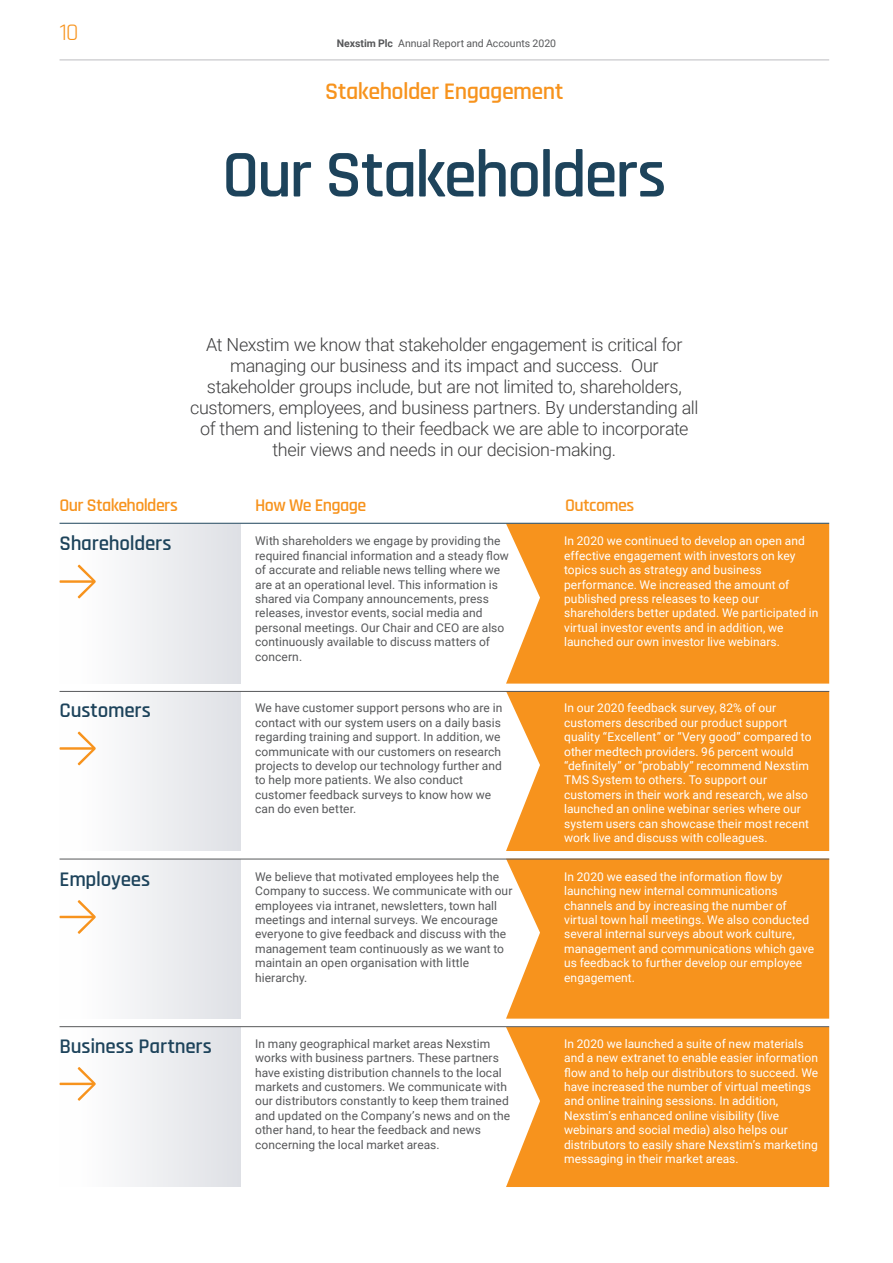
<style>
.page{position:relative;width:893px;height:1263px;background:#fff}
.page>*{position:absolute;margin:0;border:0;box-sizing:border-box;transform-origin:0 0}
.MainheadLevel1{font:600 67.5px "Rajdhani";letter-spacing:-.035em;color:#1d435b}
.RunningHead{font:600 24px "Rajdhani";letter-spacing:-.025em;color:#f7931d}
.t1{font:24px "Rajdhani";color:#f7931d}
.SubheadLevel1{font:600 21px "Rajdhani";letter-spacing:-.01em;color:#1d435b}
.IntroParagraphLevel1{font:300 18px/21px "Roboto";letter-spacing:-.02em;color:#3e3e3f;text-align:center}
.StakeholderTableHead{font:600 18px "Rajdhani";letter-spacing:-.035em;color:#f7931d}
.BodyText{font:12px/14.4px "Roboto";letter-spacing:.005em;color:#fff}
.BodyText-2{font:12px/14.4px "Roboto";letter-spacing:.005em;color:#57585a}
.t2{font:10.5px "Roboto";color:#57585a}
.s1{font-weight:700}
</style>
<div class="page">
<div style="left:60px;top:524px;width:181px;height:160px;background:linear-gradient(to right,#fff,#dee0e5)"></div>
<div style="left:60px;top:691px;width:181px;height:160px;background:linear-gradient(to right,#fff,#dee0e5)"></div>
<div style="left:60px;top:859px;width:181px;height:160px;background:linear-gradient(to right,#fff,#dee0e5)"></div>
<div style="left:60px;top:1027px;width:181px;height:160px;background:linear-gradient(to right,#fff,#dee0e5)"></div>
<div style="left:506px;top:524px;width:323px;height:160px;background:#f7931d"></div>
<div style="left:506px;top:692px;width:323px;height:159px;background:#f7931d"></div>
<div style="left:506px;top:860px;width:323px;height:159px;background:#f7931d"></div>
<div style="left:506px;top:1027px;width:323px;height:160px;background:#f7931d"></div>
<hr style="left:60px;top:523px;width:769px;height:1px;background:#1d435b">
<hr style="left:60px;top:691px;width:769px;height:1px;background:#57585a">
<hr style="left:60px;top:859px;width:769px;height:1px;background:#57585a">
<hr style="left:60px;top:1026px;width:769px;height:1px;background:#57585a">
<hr style="left:60px;top:60px;width:769px;height:1px;background:#bcbdc0">
<svg style="left:60px;top:565px;width:36px;height:33px"></svg>
<svg style="left:60px;top:732px;width:36px;height:33px"></svg>
<svg style="left:60px;top:900px;width:36px;height:34px"></svg>
<svg style="left:60px;top:1067px;width:36px;height:34px"></svg>
<hr style="left:892px;top:75px;width:1px;height:34px;background:#f7931d">
<h2 class="t1" style="left:60px;top:19px;width:21px">10</h2>
<p class="t2" style="left:337px;top:36px;width:221px"><span class="s1">Nexstim Plc</span> Annual Report and Accounts 2020</p>
<h2 class="RunningHead" style="left:325px;top:77px;width:240px">Stakeholder Engagement</h2>
<h1 class="MainheadLevel1" style="left:222px;top:135px;width:446px">Our Stakeholders</h1>
<h2 class="IntroParagraphLevel1" style="left:190px;top:333px;width:510px">At Nexstim we know that stakeholder engagement is critical for managing our business and its impact and success. Our stakeholder groups include, but are not limited to, shareholders, customers, employees, and business partners. By understanding all of them and listening to their feedback we are able to incorporate their views and needs in our decision-making.</h2>
<p class="StakeholderTableHead" style="left:60px;top:494px;width:120px">Our Stakeholders</p>
<p class="StakeholderTableHead" style="left:255px;top:494px;width:113px">How We Engage</p>
<p class="StakeholderTableHead" style="left:565px;top:494px;width:71px">Outcomes</p>
<h3 class="SubheadLevel1" style="left:60px;top:531px;width:113px">Shareholders</h3>
<p class="BodyText-2" style="left:255px;top:533px;width:255px">With shareholders we engage by providing the required financial information and a steady flow of accurate and reliable news telling where we are at an operational level. This information is shared via Company announcements, press releases, investor events, social media and personal meetings. Our Chair and CEO are also continuously available to discuss matters of concern.</p>
<p class="BodyText" style="left:564px;top:533px;width:256px">In 2020 we continued to develop an open and effective engagement with investors on key topics such as strategy and business performance. We increased the amount of published press releases to keep our shareholders better updated. We participated in virtual investor events and in addition, we launched our own investor live webinars.</p>
<h3 class="SubheadLevel1" style="left:60px;top:698px;width:93px">Customers</h3>
<p class="BodyText-2" style="left:255px;top:700px;width:249px">We have customer support persons who are in contact with our system users on a daily basis regarding training and support. In addition, we communicate with our customers on research projects to develop our technology further and to help more patients. We also conduct customer feedback surveys to know how we can do even better.</p>
<p class="BodyText" style="left:564px;top:700px;width:249px">In our 2020 feedback survey, 82% of our customers described our product support quality “Excellent” or “Very good” compared to other medtech providers. 96 percent would “definitely” or “probably” recommend Nexstim TMS System to others. To support our customers in their work and research, we also launched an online webinar series where our system users can showcase their most recent work live and discuss with colleagues.</p>
<h3 class="SubheadLevel1" style="left:60px;top:866px;width:92px">Employees</h3>
<p class="BodyText-2" style="left:255px;top:869px;width:259px">We believe that motivated employees help the Company to success. We communicate with our employees via intranet, newsletters, town hall meetings and internal surveys. We encourage everyone to give feedback and discuss with the management team continuously as we want to maintain an open organisation with little hierarchy.</p>
<p class="BodyText" style="left:564px;top:869px;width:251px">In 2020 we eased the information flow by launching new internal communications channels and by increasing the number of virtual town hall meetings. We also conducted several internal surveys about work culture, management and communications which gave us feedback to further develop our employee engagement.</p>
<h3 class="SubheadLevel1" style="left:60px;top:1033px;width:154px">Business Partners</h3>
<p class="BodyText-2" style="left:255px;top:1036px;width:257px">In many geographical market areas Nexstim works with business partners. These partners have existing distribution channels to the local markets and customers. We communicate with our distributors constantly to keep them trained and updated on the Company’s news and on the other hand, to hear the feedback and news concerning the local market areas.</p>
<p class="BodyText" style="left:564px;top:1036px;width:256px">In 2020 we launched a suite of new materials and a new extranet to enable easier information flow and to help our distributors to succeed. We have increased the number of virtual meetings and online training sessions. In addition, Nexstim’s enhanced online visibility (live webinars and social media) also helps our distributors to easily share Nexstim’s marketing messaging in their market areas.</p>
</div>
